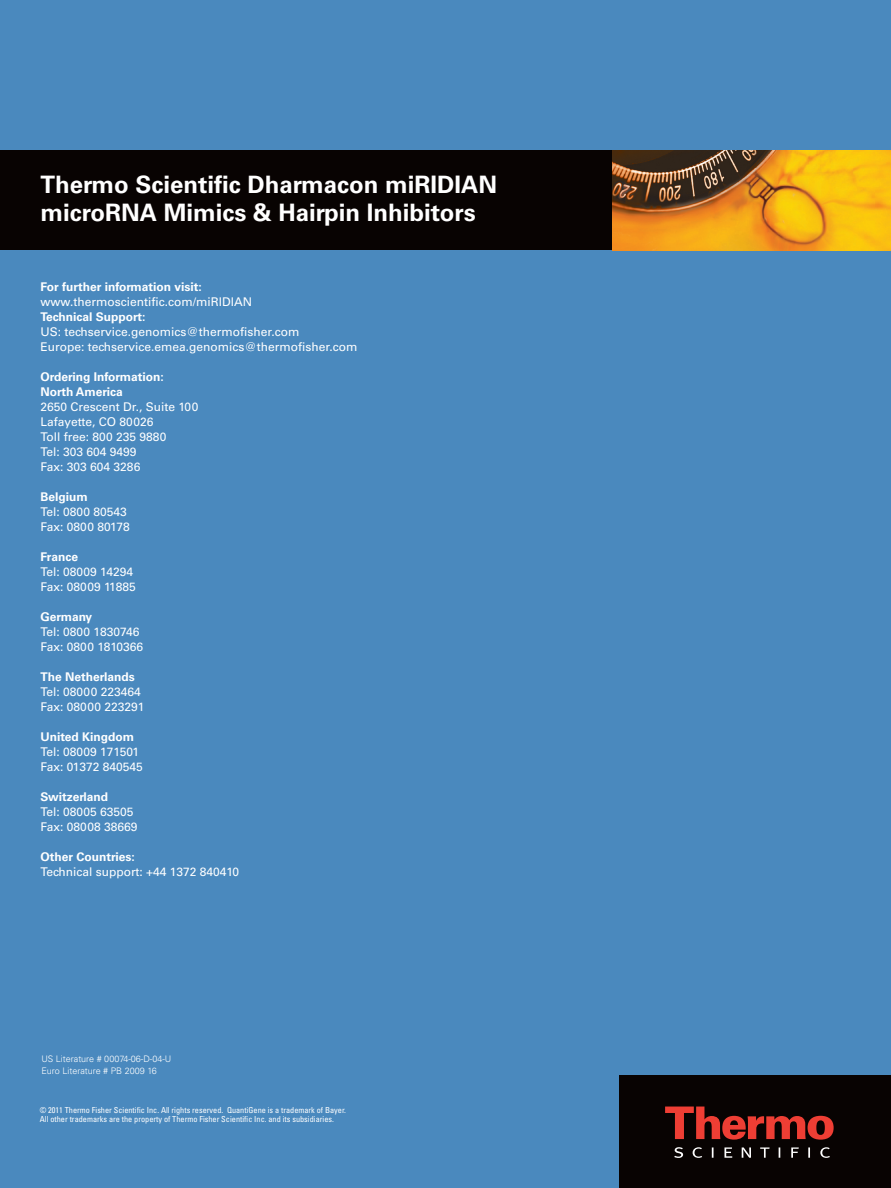
<style>
.page{position:relative;width:891px;height:1188px;background:#4a89be}
.page>*{position:absolute;margin:0;border:0;box-sizing:border-box;transform-origin:0 0}
.t1{font:700 24px/28.8px "Univers LT Std";color:#fff}
.t2{font:12px/15px "Univers LT Std";color:#fff}
.t3{font:700 12px/15px "Univers LT Std";color:#fff}
.t4{font:300 9px/12px "Univers LT Std";color:#fff}
.t5{font:condensed 8.25px/9px "Univers LT Std";color:#fff}
</style>
<div class="page">
<div style="left:0;top:151px;width:613px;height:99px;background:#080302"></div>
<div style="left:619px;top:1076px;width:272px;height:112px;background:#080302"></div>
<svg style="left:665px;top:1107px;width:169px;height:33px"></svg>
<svg style="left:674px;top:1147px;width:156px;height:11px"></svg>
<img style="left:613px;top:151px;width:278px;height:99px">
<h1 class="t1" style="left:40px;top:170px;width:458px">Thermo Scientific Dharmacon miRIDIAN microRNA Mimics &amp; Hairpin Inhibitors</h1>
<p class="t3" style="left:40px;top:280px;width:163px">For further information visit:</p>
<p class="t2" style="left:40px;top:295px;width:213px">www.thermoscientific.com/miRIDIAN</p>
<p class="t3" style="left:40px;top:310px;width:107px">Technical Support:</p>
<p class="t2" style="left:40px;top:325px;width:318px">US: techservice.genomics@thermofisher.com<br>Europe: techservice.emea.genomics@thermofisher.com</p>
<p class="t3" style="left:40px;top:370px;width:125px">Ordering Information:<br>North America</p>
<p class="t2" style="left:40px;top:400px;width:159px">2650 Crescent Dr., Suite 100<br>Lafayette, CO 80026<br>Toll free: 800 235 9880<br>Tel: 303 604 9499<br>Fax: 303 604 3286</p>
<p class="t3" style="left:40px;top:490px;width:49px">Belgium</p>
<p class="t2" style="left:40px;top:505px;width:91px">Tel: 0800 80543<br>Fax: 0800 80178</p>
<p class="t3" style="left:40px;top:550px;width:39px">France</p>
<p class="t2" style="left:40px;top:565px;width:97px">Tel: 08009 14294<br>Fax: 08009 11885</p>
<p class="t3" style="left:40px;top:610px;width:53px">Germany</p>
<p class="t2" style="left:40px;top:625px;width:104px">Tel: 0800 1830746<br>Fax: 0800 1810366</p>
<p class="t3" style="left:40px;top:670px;width:96px">The Netherlands</p>
<p class="t2" style="left:40px;top:685px;width:106px">Tel: 08000 223464<br>Fax: 08000 223291</p>
<p class="t3" style="left:40px;top:730px;width:95px">United Kingdom</p>
<p class="t2" style="left:40px;top:745px;width:104px">Tel: 08009 171501<br>Fax: 01372 840545</p>
<p class="t3" style="left:40px;top:790px;width:69px">Switzerland</p>
<p class="t2" style="left:40px;top:805px;width:98px">Tel: 08005 63505<br>Fax: 08008 38669</p>
<p class="t3" style="left:40px;top:850px;width:96px">Other Countries:</p>
<p class="t2" style="left:40px;top:865px;width:200px">Technical support: +44 1372 840410</p>
<p class="t4" style="left:41px;top:1053px;width:131px">US Literature # 00074-06-D-04-U<br>Euro Literature # PB 2009 16</p>
<p class="t5" style="left:40px;top:1105px;width:308px">© 2011 Thermo Fisher Scientific Inc. All rights reserved. QuantiGene is a trademark of Bayer.<br>All other trademarks are the property of Thermo Fisher Scientific Inc. and its subsidiaries.</p>
</div>
